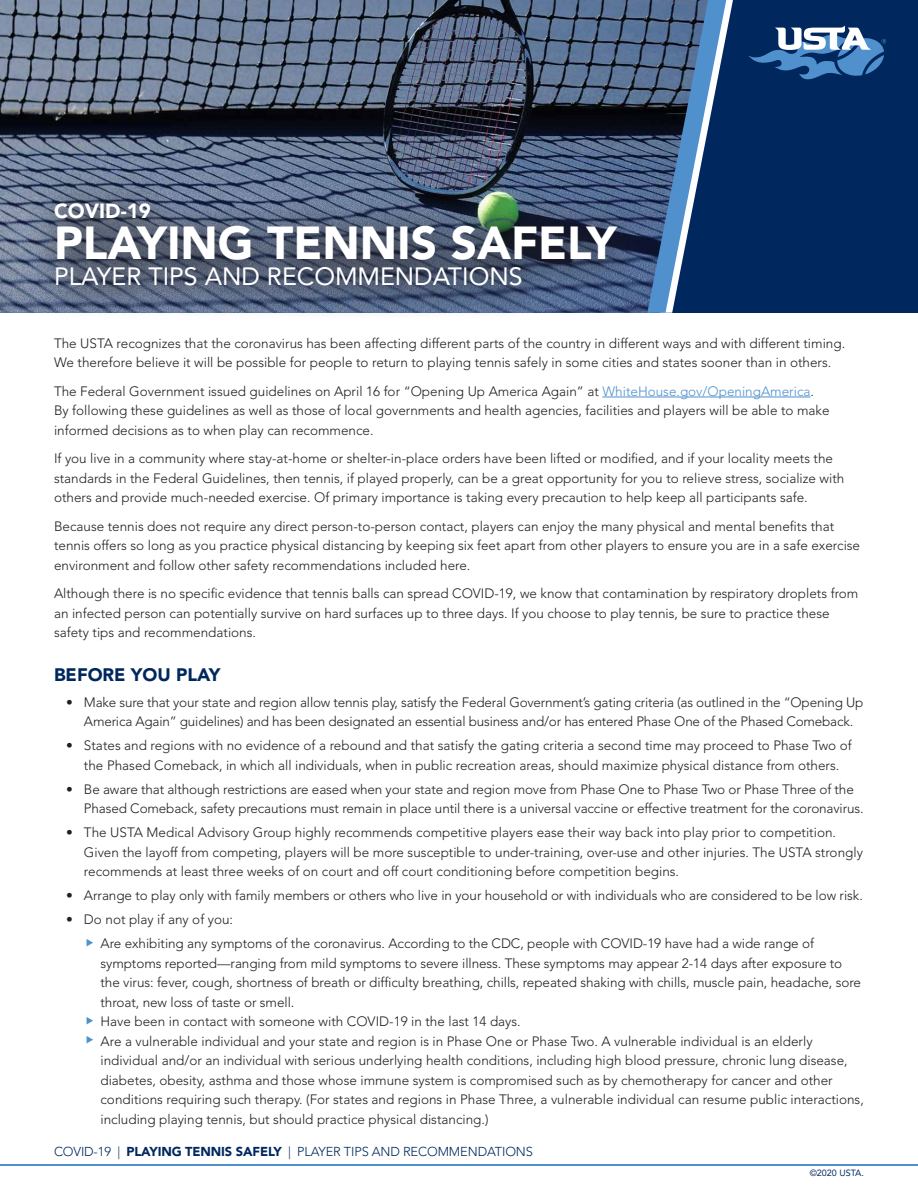
<style>
.page{position:relative;width:918px;height:1188px;background:#fff}
.page>*{position:absolute;margin:0;border:0;box-sizing:border-box;transform-origin:0 0}
.t1{font:900 45.9px "Avenir";color:#fff}
.t2{font:24.9px "Avenir";color:#fff}
.t3{font:900 20.4px "Avenir";color:#fff}
.t4{font:900 18px "Avenir";color:#00285e}
.t5{font:300 13.5px/19.5px "Avenir";color:#231f20}
.t6{font:300 12.9px "Avenir";letter-spacing:-.01em;color:#00285e}
.t7{font:9px "Avenir";color:#00285e}
.s1{color:#5091cd}
.s2{font-weight:900}
</style>
<div class="page">
<hr style="left:0;top:1164px;width:918px;height:2px;background:#5091cd">
<div style="left:0;top:0;width:918px;height:313px;background:#00285e"></div>
<img style="left:0;top:0;width:647px;height:313px">
<div style="left:27px;top:174px;width:623px;height:148px;background:#231f20;opacity:.75"></div>
<svg style="left:748px;top:26px;width:138px;height:54px"></svg>
<hr style="left:603px;top:397px;width:208px;height:1px;background:#5091cd">
<svg style="left:647px;top:0;width:86px;height:313px"></svg>
<h3 class="t3" style="left:54px;top:199px;width:98px">COVID-19</h3>
<h1 class="t1" style="left:54px;top:216px;width:564px">PLAYING TENNIS SAFELY</h1>
<h2 class="t2" style="left:54px;top:262px;width:470px">PLAYER TIPS AND RECOMMENDATIONS</h2>
<p class="t5" style="left:54px;top:333px;width:793px">The USTA recognizes that the coronavirus has been affecting different parts of the country in different ways and with different timing.<br>We therefore believe it will be possible for people to return to playing tennis safely in some cities and states sooner than in others.</p>
<p class="t5" style="left:54px;top:381px;width:777px">The Federal Government issued guidelines on April 16 for “Opening Up America Again” at <span class="s1">WhiteHouse.gov/OpeningAmerica</span>.<br>By following these guidelines as well as those of local governments and health agencies, facilities and players will be able to make informed decisions as to when play can recommence.</p>
<p class="t5" style="left:54px;top:449px;width:792px">If you live in a community where stay-at-home or shelter-in-place orders have been lifted or modified, and if your locality meets the standards in the Federal Guidelines, then tennis, if played properly, can be a great opportunity for you to relieve stress, socialize with others and provide much-needed exercise. Of primary importance is taking every precaution to help keep all participants safe.</p>
<p class="t5" style="left:54px;top:516px;width:808px">Because tennis does not require any direct person-to-person contact, players can enjoy the many physical and mental benefits that tennis offers so long as you practice physical distancing by keeping six feet apart from other players to ensure you are in a safe exercise environment and follow other safety recommendations included here.</p>
<p class="t5" style="left:54px;top:584px;width:806px">Although there is no specific evidence that tennis balls can spread COVID-19, we know that contamination by respiratory droplets from an infected person can potentially survive on hard surfaces up to three days. If you choose to play tennis, be sure to practice these safety tips and recommendations.</p>
<h3 class="t4" style="left:54px;top:663px;width:168px">BEFORE YOU PLAY</h3>
<p class="t5" style="left:66px;top:693px;width:799px;text-align:center">• Make sure that your state and region allow tennis play, satisfy the Federal Government’s gating criteria (as outlined in the “Opening Up<br>America Again” guidelines) and has been designated an essential business and/or has entered Phase One of the Phased Comeback.</p>
<p class="t5" style="left:66px;top:736px;width:787px;text-align:center">• States and regions with no evidence of a rebound and that satisfy the gating criteria a second time may proceed to Phase Two of the Phased Comeback, in which all individuals, when in public recreation areas, should maximize physical distance from others.</p>
<p class="t5" style="left:84px;top:780px;width:781px;text-indent:-18px">• Be aware that although restrictions are eased when your state and region move from Phase One to Phase Two or Phase Three of the<br>Phased Comeback, safety precautions must remain in place until there is a universal vaccine or effective treatment for the coronavirus.</p>
<p class="t5" style="left:84px;top:823px;width:780px;text-indent:-18px">• The USTA Medical Advisory Group highly recommends competitive players ease their way back into play prior to competition.<br>Given the layoff from competing, players will be more susceptible to under-training, over-use and other injuries. The USTA strongly recommends at least three weeks of on court and off court conditioning before competition begins.</p>
<p class="t5" style="left:66px;top:886px;width:798px">• Arrange to play only with family members or others who live in your household or with individuals who are considered to be low risk.</p>
<p class="t5" style="left:100px;top:908px;width:715px;line-height:24px;text-indent:-34px">• Do not play if any of you:<br>Are exhibiting any symptoms of the coronavirus. According to the CDC, people with COVID-19 have had a wide range of</p>
<p class="t5" style="left:100px;top:954px;width:765px">symptoms reported—ranging from mild symptoms to severe illness. These symptoms may appear 2-14 days after exposure to the virus: fever, cough, shortness of breath or difficulty breathing, chills, repeated shaking with chills, muscle pain, headache, sore throat, new loss of taste or smell.<br>Have been in contact with someone with COVID-19 in the last 14 days.<br>Are a vulnerable individual and your state and region is in Phase One or Phase Two. A vulnerable individual is an elderly individual and/or an individual with serious underlying health conditions, including high blood pressure, chronic lung disease, diabetes, obesity, asthma and those whose immune system is compromised such as by chemotherapy for cancer and other conditions requiring such therapy. (For states and regions in Phase Three, a vulnerable individual can resume public interactions, including playing tennis, but should practice physical distancing.)</p>
<p class="t6" style="left:54px;top:1144px;width:481px">COVID-19 | <span class="s2">PLAYING TENNIS SAFELY</span> | PLAYER TIPS AND RECOMMENDATIONS</p>
<p class="t7" style="left:810px;top:1168px;width:56px">©2020 USTA.</p>
</div>
